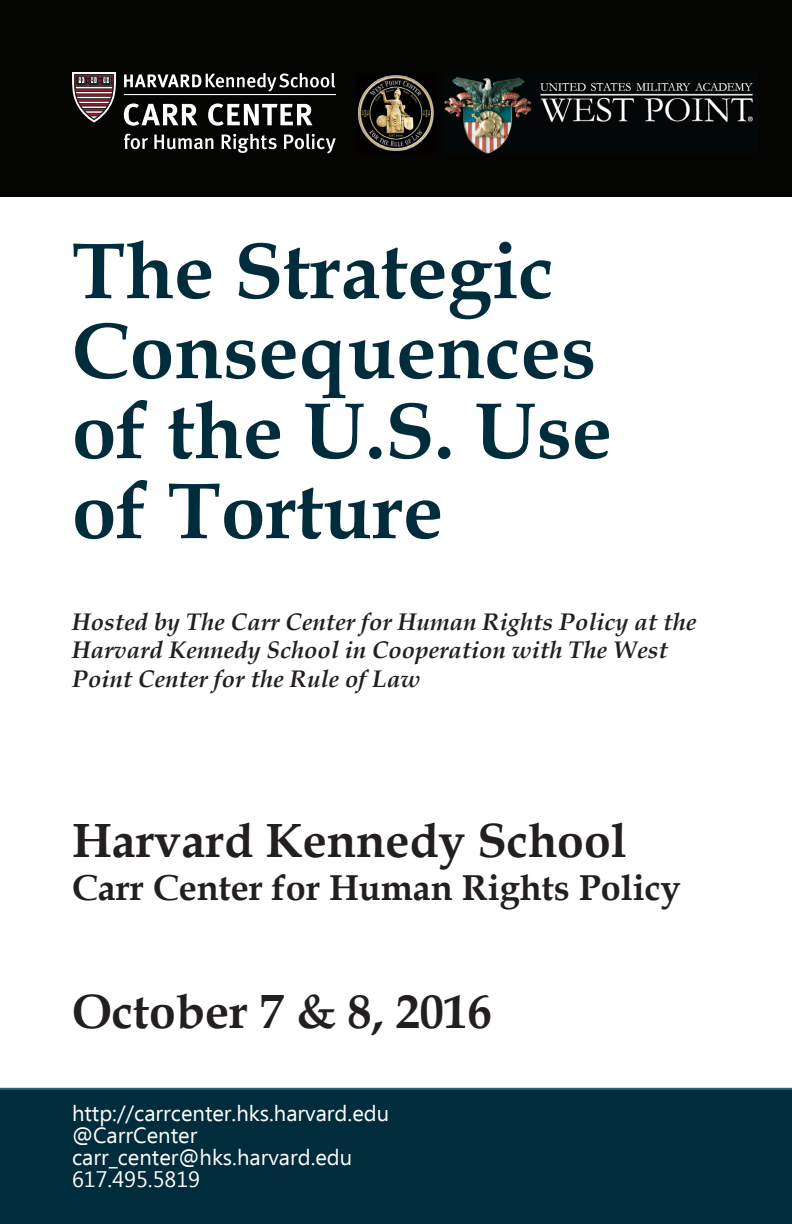
<style>
.page{position:relative;width:792px;height:1224px;background:#fff}
.page>*{position:absolute;margin:0;border:0;box-sizing:border-box;transform-origin:0 0}
.t1{font:700 80px/80px "Book Antiqua";color:#002c3b}
.t2{font:700 48px "Book Antiqua";color:#231f20}
.t3{font:700 36px "Book Antiqua";color:#231f20}
.t4{font:italic 700 24px/28.8px "Book Antiqua";color:#231f20}
.t5{font:22px "Ebrima";color:#fefcfa}
.t6{font:22px "Ebrima";color:#fff}
</style>
<div class="page">
<div style="left:0;top:0;width:792px;height:197px;background:#040503"></div>
<div style="left:0;top:1088px;width:792px;height:136px;background:#002c3b"></div>
<img style="left:444px;top:77px;width:309px;height:76px">
<svg style="left:124px;top:73px;width:211px;height:18px"></svg>
<hr style="left:124px;top:94px;width:212px;height:1px;background:#fff">
<svg style="left:124px;top:103px;width:73px;height:23px"></svg>
<svg style="left:208px;top:103px;width:104px;height:23px"></svg>
<svg style="left:124px;top:134px;width:24px;height:15px"></svg>
<svg style="left:154px;top:135px;width:59px;height:14px"></svg>
<svg style="left:222px;top:134px;width:55px;height:19px"></svg>
<svg style="left:284px;top:134px;width:52px;height:19px"></svg>
<svg style="left:72px;top:72px;width:44px;height:51px"></svg>
<img style="left:358px;top:75px;width:76px;height:76px">
<p class="t1" style="left:72px;top:231px;width:526px">The Strategic<br>Consequences</p>
<p class="t1" style="left:72px;top:391px;width:541px">of the U.S. Use</p>
<p class="t1" style="left:72px;top:471px;width:373px">of Torture</p>
<p class="t4" style="left:72px;top:607px;width:626px">Hosted by The Carr Center for Human Rights Policy at the<br>Harvard Kennedy School in Cooperation with The West<br>Point Center for the Rule of Law</p>
<p class="t2" style="left:72px;top:808px;width:556px">Harvard Kennedy School</p>
<p class="t3" style="left:72px;top:863px;width:610px">Carr Center for Human Rights Policy</p>
<p class="t2" style="left:72px;top:979px;width:421px">October 7 &amp; 8, 2016</p>
<p class="t6" style="left:72px;top:1098px;width:319px">http://carrcenter.hks.harvard.edu</p>
<p class="t5" style="left:72px;top:1120px;width:127px">@CarrCenter</p>
<p class="t5" style="left:72px;top:1142px;width:282px">carr_center@hks.harvard.edu</p>
<p class="t5" style="left:72px;top:1164px;width:130px">617.495.5819</p>
</div>
